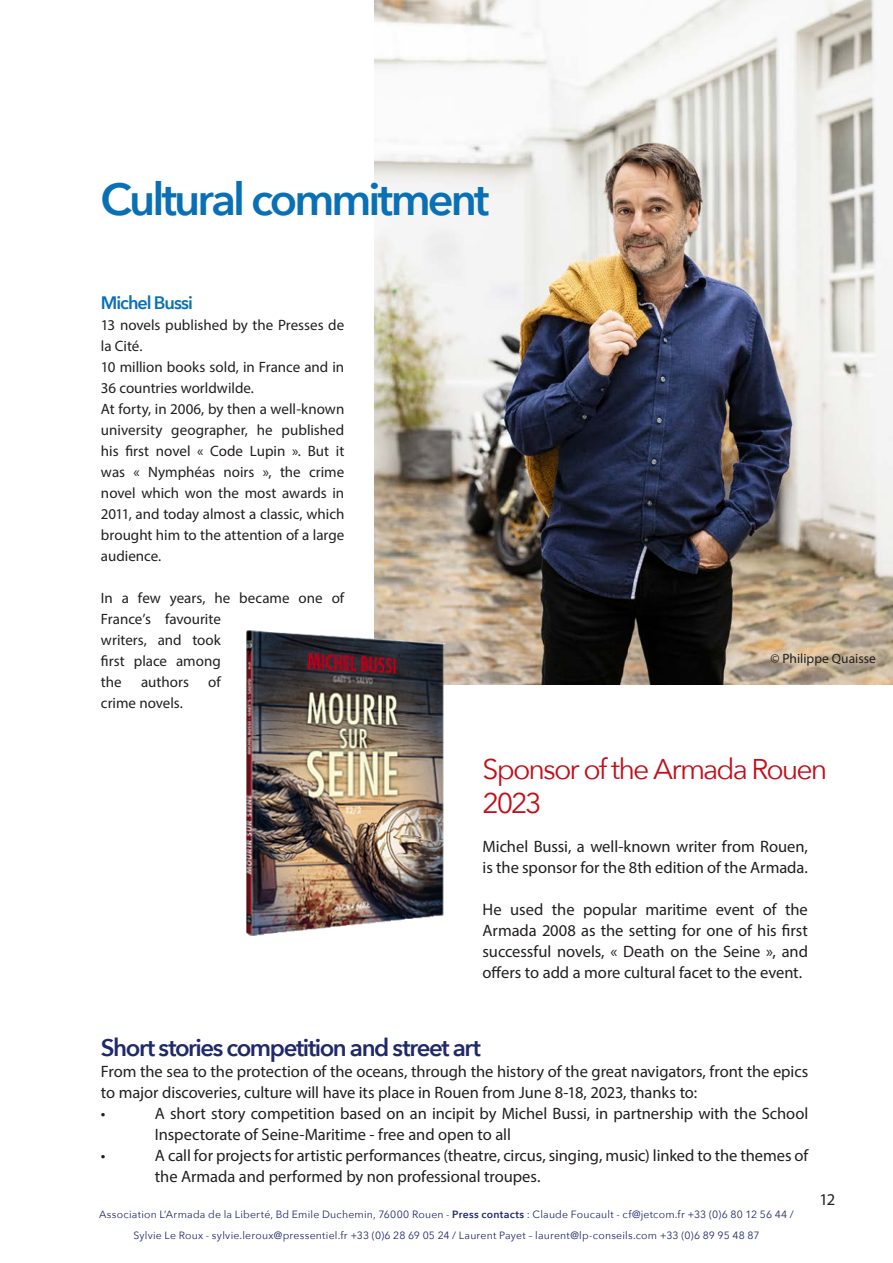
<style>
.page{position:relative;width:893px;height:1263px;background:#fff}
.page>*{position:absolute;margin:0;border:0;box-sizing:border-box;transform-origin:0 0}
.t1{font:600 45px "Avenir Next";letter-spacing:-.065em;color:#0970b6}
.t2{font:28.5px/34.2px "Avenir Next";letter-spacing:-.07em;color:#c20e1a}
.t3{font:600 24px "Avenir Next";letter-spacing:-.06em;color:#20296a}
.t4{font:600 18px "Avenir Next";letter-spacing:-.055em;color:#0970b6}
.t5{font:16.5px/21px "Myriad Pro";letter-spacing:-.005em;color:#231f20}
.t6{font:15px/21px "Myriad Pro";color:#231f20}
.t7{font:13.5px "Myriad Pro";color:#231f20}
.t8{font:10.5px/21px "Avenir Next";letter-spacing:.02em;color:#20296a;text-align:center}
.s1{font-weight:600}
</style>
<div class="page">
<img style="left:374px;top:0;width:519px;height:684px">
<img style="left:246px;top:619px;width:209px;height:317px">
<p class="t1" style="left:100px;top:161px;width:391px">Cultural commitment</p>
<p class="t4" style="left:101px;top:288px;width:94px">Michel Bussi</p>
<p class="t6" style="left:101px;top:315px;width:245px">13 novels published by the Presses de la Cité.</p>
<p class="t6" style="left:101px;top:357px;width:245px">10 million books sold, in France and in<br>36 countries worldwilde.</p>
<p class="t6" style="left:101px;top:399px;width:245px;text-align:justify">At forty, in 2006, by then a well-known university geographer, he published his first novel « Code Lupin ». But it was « Nymphéas noirs », the crime novel which won the most awards in 2011, and today almost a classic, which brought him to the attention of a large audience.</p>
<p class="t6" style="left:101px;top:588px;width:245px">In a few years, he became one of<br>France’s favourite<br>writers, and took<br>first place among<br>the</p>
<p class="t6" style="left:141px;top:672px;width:49px">authors</p>
<p class="t6" style="left:208px;top:672px;width:14px">of</p>
<p class="t6" style="left:101px;top:693px;width:84px">crime novels.</p>
<p class="t7" style="left:770px;top:650px;width:107px">© Philippe Quaisse</p>
<p class="t2" style="left:483px;top:751px;width:346px">Sponsor of the Armada Rouen<br>2023</p>
<p class="t5" style="left:483px;top:836px;width:327px">Michel Bussi, a well-known writer from Rouen, is the sponsor for the 8th edition of the Armada.</p>
<p class="t5" style="left:483px;top:899px;width:327px;text-align:justify">He used the popular maritime event of the Armada 2008 as the setting for one of his first successful novels, « Death on the Seine », and offers to add a more cultural facet to the event.</p>
<p class="t3" style="left:101px;top:1027px;width:381px">Short stories competition and street art</p>
<p class="t5" style="left:101px;top:1061px;width:709px">From the sea to the protection of the oceans, through the history of the great navigators, front the epics to major discoveries, culture will have its place in Rouen from June 8-18, 2023, thanks to:</p>
<p class="t5" style="left:101px;top:1103px;width:6px">•</p>
<p class="t5" style="left:155px;top:1103px;width:655px">A short story competition based on an incipit by Michel Bussi, in partnership with the School<br>Inspectorate of Seine-Maritime - free and open to all</p>
<p class="t5" style="left:101px;top:1145px;width:6px">•</p>
<p class="t5" style="left:155px;top:1145px;width:655px">A call for projects for artistic performances (theatre, circus, singing, music) linked to the themes of the Armada and performed by non professional troupes.</p>
<p class="t8" style="left:99px;top:1203px;width:696px">Association L’Armada de la Liberté, Bd Emile Duchemin, 76000 Rouen - <span class="s1">Press contacts</span> : Claude Foucault - cf@jetcom.fr +33 (0)6 80 12 56 44 /<br>Sylvie Le Roux - sylvie.leroux@pressentiel.fr +33 (0)6 28 69 05 24 / Laurent Payet – laurent@lp-conseils.com +33 (0)6 89 95 48 87</p>
<p class="t5" style="left:820px;top:1189px;width:17px">12</p>
</div>
